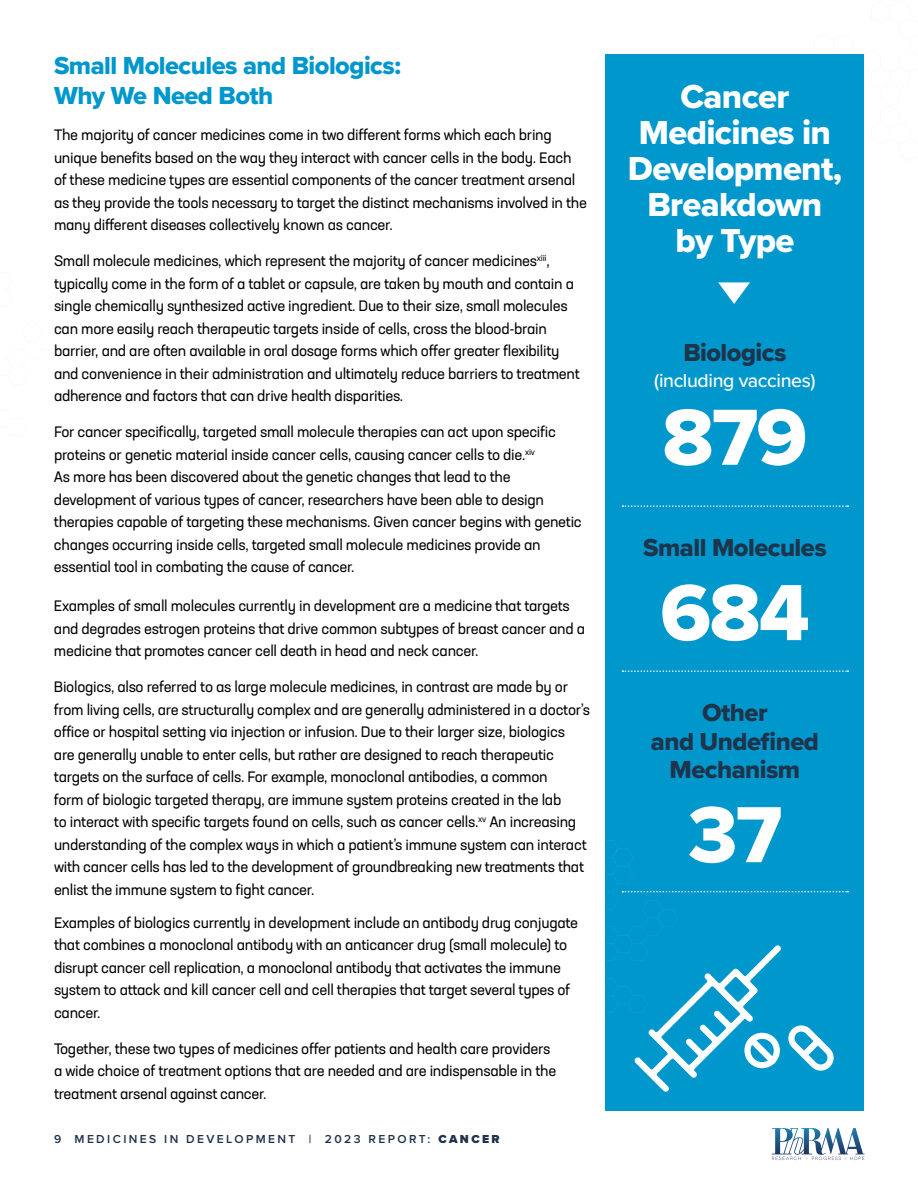
<style>
.page{position:relative;width:918px;height:1188px;background:#fff}
.page>*{position:absolute;margin:0;border:0;box-sizing:border-box;transform-origin:0 0}
.t1{font:82.5px "Proxima Nova Extrabld";letter-spacing:-.02em;color:#fff}
.t2{font:34.5px/36px "Proxima Nova Extrabld";letter-spacing:-.02em;color:#fff;text-align:center}
.t3{font:25.5px/28.5px "Proxima Nova Extrabld";letter-spacing:-.02em;color:#1e344b;text-align:center}
.t4{font:25.5px/30px "Proxima Nova Extrabld";letter-spacing:-.02em;color:#0097cd}
.t5{font:500 19.5px "Proxima Nova";letter-spacing:-.02em;color:#fff}
.t6{font:15px/22.5px "Neusa Next Std";letter-spacing:-.02em;color:#000}
.t7{font:600 12px "Proxima Nova";letter-spacing:.2em;color:#1e344b}
.s1{font-weight:900}
</style>
<div class="page">
<div style="left:606px;top:54px;width:258px;height:1057px;background:#0097cd"></div>
<svg style="left:772px;top:1128px;width:92px;height:32px"></svg>
<svg style="left:718px;top:282px;width:32px;height:22px"></svg>
<svg style="left:622px;top:505px;width:226px;height:2px"></svg>
<svg style="left:622px;top:670px;width:226px;height:2px"></svg>
<svg style="left:605px;top:840px;width:243px;height:252px"></svg>
<h3 class="t4" style="left:54px;top:50px;width:348px">Small Molecules and Biologics:<br>Why We Need Both</h3>
<p class="t6" style="left:54px;top:123px;width:535px">The majority of cancer medicines come in two different forms which each bring unique benefits based on the way they interact with cancer cells in the body. Each of these medicine types are essential components of the cancer treatment arsenal as they provide the tools necessary to target the distinct mechanisms involved in the many different diseases collectively known as cancer.</p>
<p class="t6" style="left:54px;top:249px;width:527px">Small molecule medicines, which represent the majority of cancer medicines<sup>xiii</sup>, typically come in the form of a tablet or capsule, are taken by mouth and contain a single chemically synthesized active ingredient. Due to their size, small molecules can more easily reach therapeutic targets inside of cells, cross the blood-brain barrier, and are often available in oral dosage forms which offer greater flexibility and convenience in their administration and ultimately reduce barriers to treatment adherence and factors that can drive health disparities.</p>
<p class="t6" style="left:54px;top:420px;width:529px">For cancer specifically, targeted small molecule therapies can act upon specific proteins or genetic material inside cancer cells, causing cancer cells to die.<sup>xiv<br></sup>As more has been discovered about the genetic changes that lead to the development of various types of cancer, researchers have been able to design therapies capable of targeting these mechanisms. Given cancer begins with genetic changes occurring inside cells, targeted small molecule medicines provide an essential tool in combating the cause of cancer.</p>
<p class="t6" style="left:54px;top:594px;width:533px">Examples of small molecules currently in development are a medicine that targets and degrades estrogen proteins that drive common subtypes of breast cancer and a medicine that promotes cancer cell death in head and neck cancer.</p>
<p class="t6" style="left:54px;top:675px;width:538px">Biologics, also referred to as large molecule medicines, in contrast are made by or from living cells, are structurally complex and are generally administered in a doctor’s office or hospital setting via injection or infusion. Due to their larger size, biologics<br>are generally unable to enter cells, but rather are designed to reach therapeutic targets on the surface of cells. For example, monoclonal antibodies, a common<br>form of biologic targeted therapy, are immune system proteins created in the lab<br>to interact with specific targets found on cells, such as cancer cells.<sup>xv</sup> An increasing understanding of the complex ways in which a patient’s immune system can interact with cancer cells has led to the development of groundbreaking new treatments that enlist the immune system to fight cancer.</p>
<p class="t6" style="left:54px;top:911px;width:526px">Examples of biologics currently in development include an antibody drug conjugate that combines a monoclonal antibody with an anticancer drug (small molecule) to disrupt cancer cell replication, a monoclonal antibody that activates the immune system to attack and kill cancer cell and cell therapies that target several types of cancer.</p>
<p class="t6" style="left:54px;top:1037px;width:504px">Together, these two types of medicines offer patients and health care providers a wide choice of treatment options that are needed and are indispensable in the treatment arsenal against cancer.</p>
<p class="t7" style="left:54px;top:1130px;width:447px">9 MEDICINES IN DEVELOPMENT | 2023 REPORT: <span class="s1">CANCER</span></p>
<h2 class="t2" style="left:628px;top:78px;width:216px">Cancer<br>Medicines in<br>Development,<br>Breakdown by Type</h2>
<h3 class="t3" style="left:683px;top:338px;width:105px">Biologics</h3>
<h3 class="t5" style="left:654px;top:366px;width:163px">(including vaccines)</h3>
<h1 class="t1" style="left:663px;top:376px;width:146px">879</h1>
<h3 class="t3" style="left:643px;top:533px;width:185px">Small Molecules</h3>
<h1 class="t1" style="left:660px;top:551px;width:151px">684</h1>
<h3 class="t3" style="left:651px;top:698px;width:170px">Other<br>and Undefined<br>Mechanism</h3>
<h1 class="t1" style="left:688px;top:773px;width:96px">37</h1>
</div>
